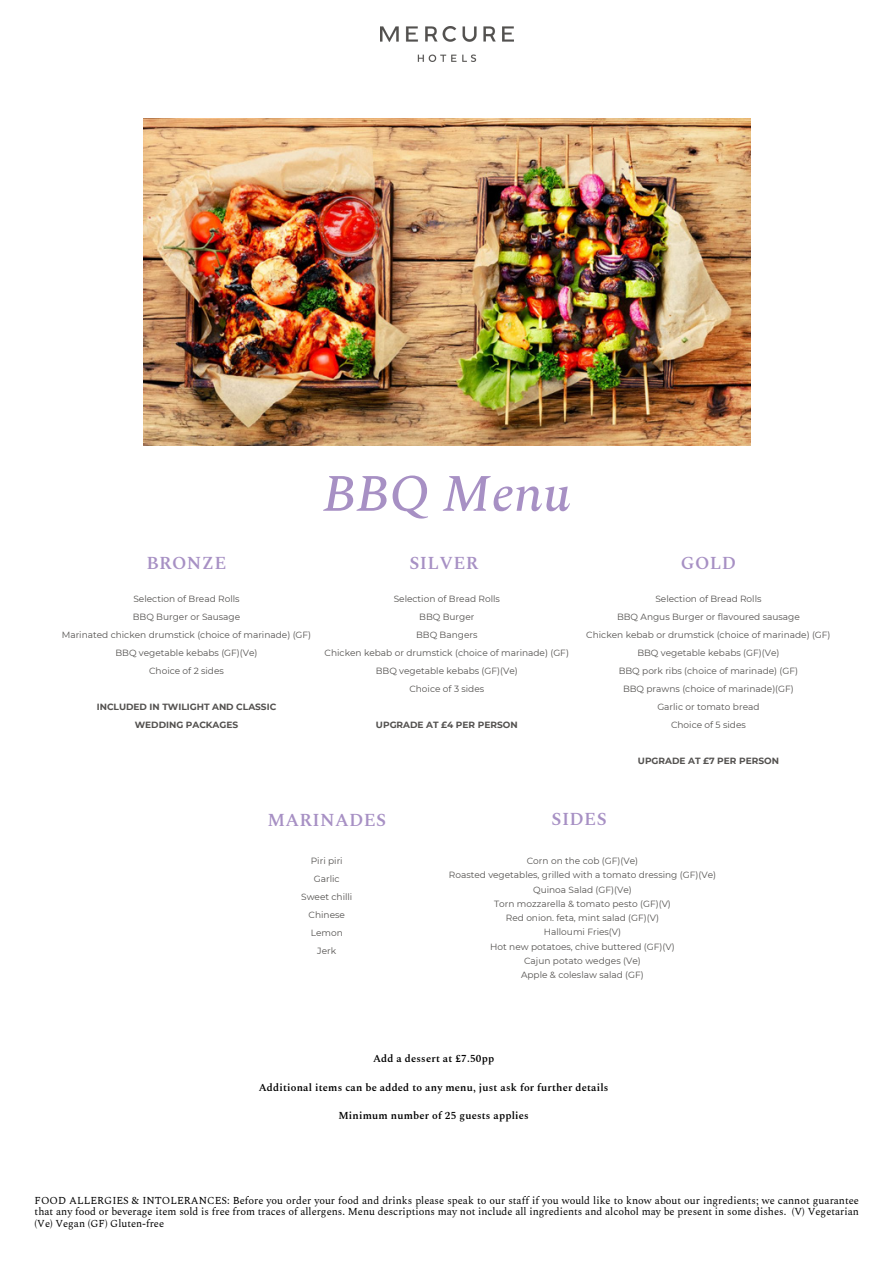
<style>
.page{position:relative;width:894px;height:1264px;background:#fff}
.page>*{position:absolute;margin:0;border:0;box-sizing:border-box;transform-origin:0 0}
.t1{font:italic 500 52.5px "Spectral";color:#a790c4}
.t2{font:600 18px "Spectral";letter-spacing:.02em;color:#a790c4}
.t3{font:10.5px/11.4px "Spectral";color:#000;text-align:justify}
.t4{font:600 10.5px "Spectral";letter-spacing:.02em;color:#000}
.t5{font:9px "Montserrat";color:#53514f}
.t6{font:700 9px "Montserrat";color:#53514f}
</style>
<div class="page">
<img style="left:143px;top:119px;width:607px;height:326px">
<img style="left:380px;top:27px;width:133px;height:35px">
<p class="t1" style="left:323px;top:455px;width:249px">BBQ Menu</p>
<p class="t2" style="left:146px;top:549px;width:81px">BRONZE</p>
<p class="t5" style="left:133px;top:593px;width:108px">Selection of Bread Rolls</p>
<p class="t5" style="left:133px;top:611px;width:109px">BBQ Burger or Sausage</p>
<p class="t5" style="left:62px;top:629px;width:251px">Marinated chicken drumstick (choice of marinade) (GF)</p>
<p class="t5" style="left:115px;top:647px;width:144px">BBQ vegetable kebabs (GF)(Ve)</p>
<p class="t5" style="left:149px;top:665px;width:76px">Choice of 2 sides</p>
<p class="t6" style="left:97px;top:701px;width:181px">INCLUDED IN TWILIGHT AND CLASSIC</p>
<p class="t6" style="left:135px;top:719px;width:105px">WEDDING PACKAGES</p>
<p class="t2" style="left:409px;top:549px;width:70px">SILVER</p>
<p class="t5" style="left:393px;top:593px;width:108px">Selection of Bread Rolls</p>
<p class="t5" style="left:419px;top:611px;width:57px">BBQ Burger</p>
<p class="t5" style="left:416px;top:629px;width:63px">BBQ Bangers</p>
<p class="t5" style="left:324px;top:647px;width:246px">Chicken kebab or drumstick (choice of marinade) (GF)</p>
<p class="t5" style="left:375px;top:665px;width:144px">BBQ vegetable kebabs (GF)(Ve)</p>
<p class="t5" style="left:409px;top:683px;width:76px">Choice of 3 sides</p>
<p class="t6" style="left:376px;top:719px;width:143px">UPGRADE AT £4 PER PERSON</p>
<p class="t2" style="left:680px;top:549px;width:56px">GOLD</p>
<p class="t5" style="left:655px;top:593px;width:108px">Selection of Bread Rolls</p>
<p class="t5" style="left:617px;top:611px;width:184px">BBQ Angus Burger or flavoured sausage</p>
<p class="t5" style="left:586px;top:629px;width:246px">Chicken kebab or drumstick (choice of marinade) (GF)</p>
<p class="t5" style="left:637px;top:647px;width:144px">BBQ vegetable kebabs (GF)(Ve)</p>
<p class="t5" style="left:618px;top:665px;width:181px">BBQ pork ribs (choice of marinade) (GF)</p>
<p class="t5" style="left:622px;top:683px;width:172px">BBQ prawns (choice of marinade)(GF)</p>
<p class="t5" style="left:657px;top:701px;width:104px">Garlic or tomato bread</p>
<p class="t5" style="left:670px;top:719px;width:76px">Choice of 5 sides</p>
<p class="t6" style="left:637px;top:755px;width:142px">UPGRADE AT £7 PER PERSON</p>
<p class="t2" style="left:267px;top:807px;width:120px">MARINADES</p>
<p class="t5" style="left:311px;top:855px;width:33px">Piri piri</p>
<p class="t5" style="left:314px;top:873px;width:27px">Garlic</p>
<p class="t5" style="left:301px;top:891px;width:53px">Sweet chilli</p>
<p class="t5" style="left:308px;top:909px;width:38px">Chinese</p>
<p class="t5" style="left:310px;top:927px;width:34px">Lemon</p>
<p class="t5" style="left:317px;top:945px;width:20px">Jerk</p>
<p class="t2" style="left:551px;top:806px;width:56px">SIDES</p>
<p class="t5" style="left:526px;top:855px;width:113px">Corn on the cob (GF)(Ve)</p>
<p class="t5" style="left:449px;top:869px;width:268px">Roasted vegetables, grilled with a tomato dressing (GF)(Ve)</p>
<p class="t5" style="left:533px;top:883px;width:100px">Quinoa Salad (GF)(Ve)</p>
<p class="t5" style="left:494px;top:898px;width:178px">Torn mozzarella &amp; tomato pesto (GF)(V)</p>
<p class="t5" style="left:505px;top:912px;width:155px">Red onion. feta, mint salad (GF)(V)</p>
<p class="t5" style="left:543px;top:926px;width:79px">Halloumi Fries(V)</p>
<p class="t5" style="left:490px;top:940px;width:186px">Hot new potatoes, chive buttered (GF)(V)</p>
<p class="t5" style="left:524px;top:955px;width:118px">Cajun potato wedges (Ve)</p>
<p class="t5" style="left:521px;top:969px;width:124px">Apple &amp; coleslaw salad (GF)</p>
<p class="t4" style="left:373px;top:1051px;width:123px">Add a dessert at £7.50pp</p>
<p class="t4" style="left:259px;top:1079px;width:351px">Additional items can be added to any menu, just ask for further details</p>
<p class="t4" style="left:338px;top:1107px;width:192px">Minimum number of 25 guests applies</p>
<p class="t3" style="left:35px;top:1195px;width:825px">FOOD ALLERGIES &amp; INTOLERANCES: Before you order your food and drinks please speak to our staff if you would like to know about our ingredients; we cannot guarantee that any food or beverage item sold is free from traces of allergens. Menu descriptions may not include all ingredients and alcohol may be present in some dishes. (V) Vegetarian (Ve) Vegan (GF) Gluten-free</p>
</div>
